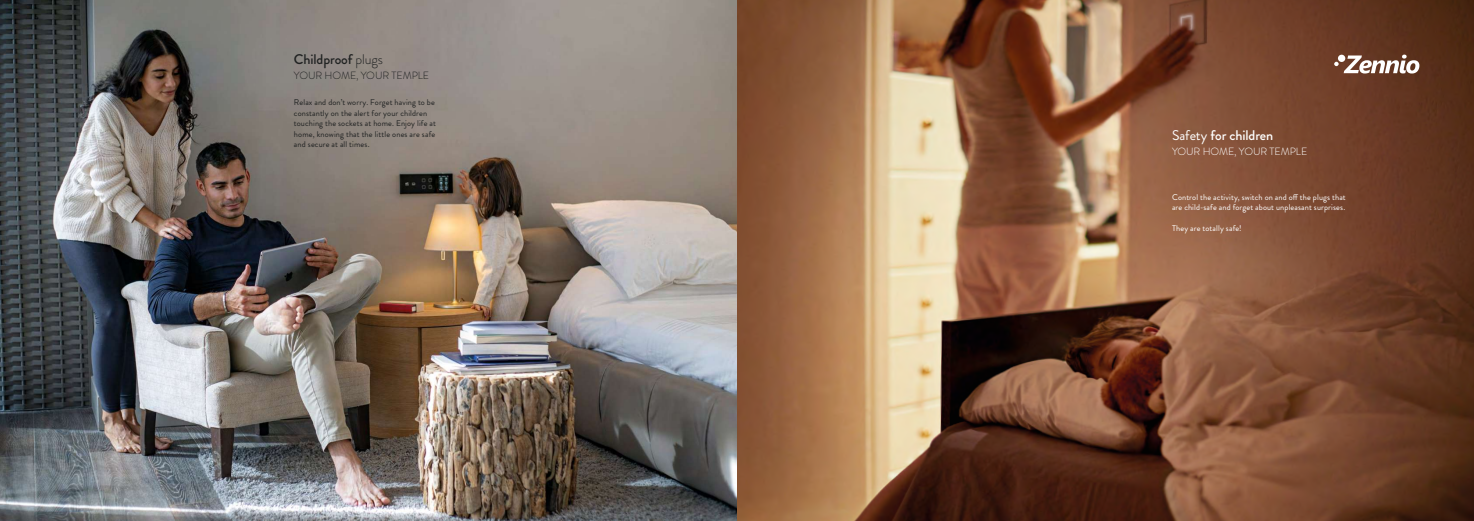
<style>
.page{position:relative;width:1474px;height:521px;background:#fff}
.page>*{position:absolute;margin:0;border:0;box-sizing:border-box;transform-origin:0 0}
.t1{font:500 14px "Brandon Grotesque";letter-spacing:-.01em;color:#fff}
.t2{font:500 14px "Brandon Grotesque";letter-spacing:-.01em;color:#202222}
.t3{font:300 10.5px "Brandon Grotesque";letter-spacing:-.005em;color:#202222}
.t4{font:300 10.5px "Brandon Grotesque";letter-spacing:-.005em;color:#fff}
.t5{font:8.31px/10.5px "Brandon Grotesque";letter-spacing:.015em;color:#202222}
.t6{font:8.31px/10.5px "Brandon Grotesque";letter-spacing:.015em;color:#fff}
.s1{font-weight:300}
.s2{font-weight:400}
</style>
<div class="page">
<img style="left:0;top:0;width:1473px;height:521px">
<svg style="left:1334px;top:55px;width:85px;height:19px"></svg>
<h1 class="t2" style="left:294px;top:50px;width:91px">Childproof <span class="s1">plugs</span></h1>
<p class="t3" style="left:294px;top:68px;width:137px">YOUR HOME, YOUR TEMPLE</p>
<p class="t5" style="left:294px;top:97px;width:143px">Relax and don’t worry. Forget having to be constantly on the alert for your children touching the sockets at home. Enjoy life at home, knowing that the little ones are safe and secure at all times.</p>
<h1 class="t1" style="left:1171px;top:126px;width:103px"><span class="s2">Safety</span> for children</h1>
<p class="t4" style="left:1171px;top:144px;width:137px">YOUR HOME, YOUR TEMPLE</p>
<p class="t6" style="left:1171px;top:192px;width:175px">Control the activity, switch on and off the plugs that are child-safe and forget about unpleasant surprises.</p>
<p class="t6" style="left:1171px;top:223px;width:71px">They are totally safe!</p>
</div>
